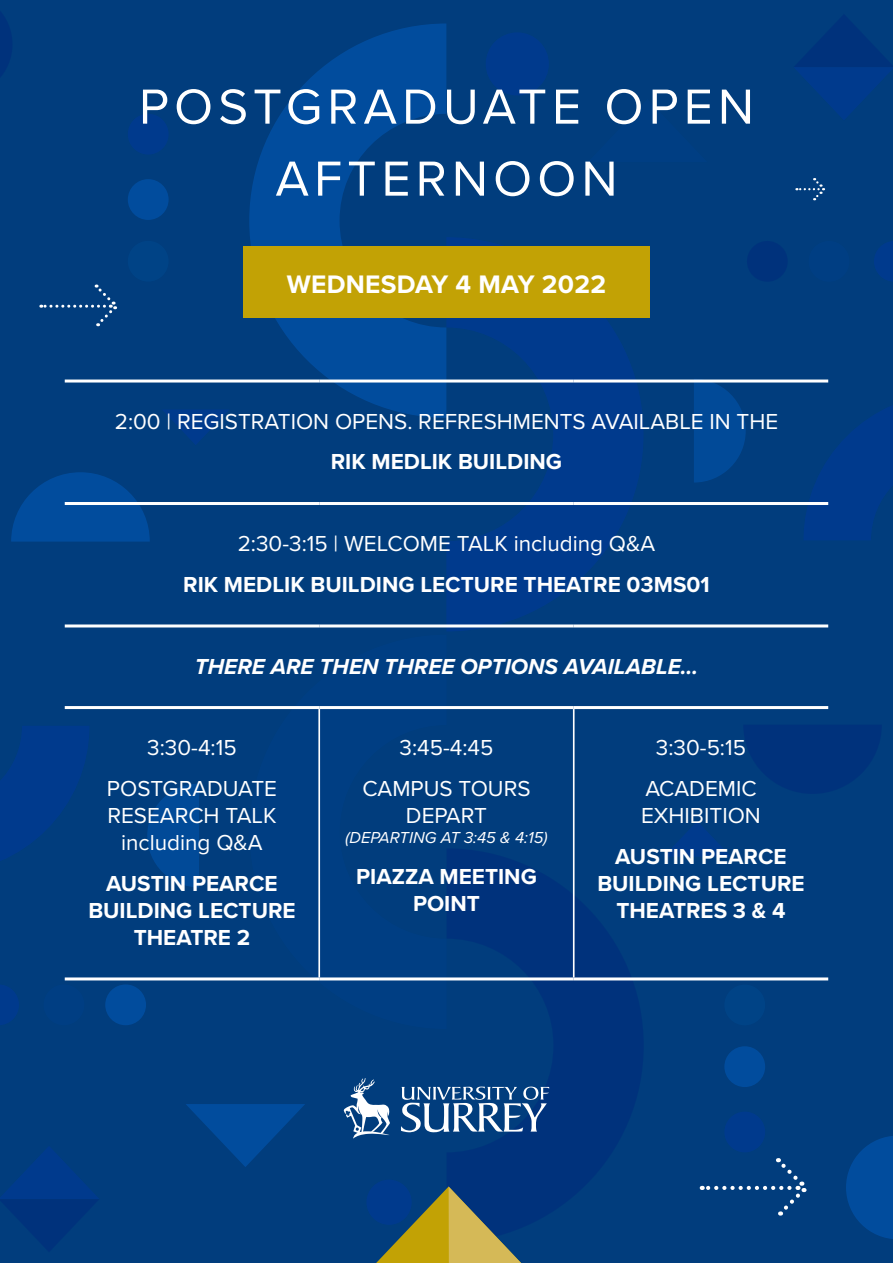
<style>
.page{position:relative;width:893px;height:1263px;background:#013d7d}
.page>*{position:absolute;margin:0;border:0;box-sizing:border-box;transform-origin:0 0}
.t1{font:51px/72px "Proxima Nova";letter-spacing:.1em;color:#fff;text-align:center}
.t2{font:700 26.25px "Proxima Nova";letter-spacing:.01em;color:#fff}
.t3{font:22.5px/41px "Proxima Nova";color:#fff;text-align:center}
.t4{font:700 22.5px/27px "Proxima Nova";color:#fff;text-align:center}
.t5{font:italic 700 22.5px "Proxima Nova";color:#fff}
.t6{font:italic 16.5px "Proxima Nova";color:#fff}
</style>
<div class="page">
<svg style="left:163px;top:410px;width:65px;height:35px"></svg>
<svg style="left:794px;top:15px;width:99px;height:105px"></svg>
<svg style="left:11px;top:472px;width:139px;height:70px"></svg>
<svg style="left:694px;top:382px;width:52px;height:100px"></svg>
<svg style="left:0;top:12px;width:12px;height:64px"></svg>
<svg style="left:804px;top:405px;width:89px;height:135px"></svg>
<svg style="left:446px;top:237px;width:197px;height:394px;fill:#003a8d"></svg>
<svg style="left:249px;top:24px;width:197px;height:394px;fill:#014c9d"></svg>
<div style="left:486px;top:32px;width:63px;height:64px;background:#003a8d;border-radius:50%"></div>
<div style="left:128px;top:114px;width:41px;height:41px;background:#003a8d;border-radius:50%"></div>
<div style="left:128px;top:179px;width:41px;height:41px;background:#014c9d;border-radius:50%"></div>
<div style="left:128px;top:241px;width:41px;height:41px;background:#004386;border-radius:50%"></div>
<svg style="left:874px;top:241px;width:19px;height:41px"></svg>
<div style="left:809px;top:241px;width:40px;height:41px;background:#003e83;border-radius:50%"></div>
<div style="left:747px;top:241px;width:41px;height:41px;background:#00327c;border-radius:50%"></div>
<svg style="left:664px;top:821px;width:66px;height:36px"></svg>
<svg style="left:186px;top:1104px;width:119px;height:63px"></svg>
<svg style="left:0;top:1147px;width:99px;height:104px"></svg>
<svg style="left:744px;top:725px;width:137px;height:68px"></svg>
<svg style="left:147px;top:784px;width:52px;height:103px"></svg>
<svg style="left:846px;top:1136px;width:47px;height:103px"></svg>
<svg style="left:0;top:726px;width:89px;height:135px"></svg>
<svg style="left:249px;top:709px;width:198px;height:272px"></svg>
<svg style="left:447px;top:848px;width:197px;height:379px;fill:#00327c"></svg>
<div style="left:366px;top:1179px;width:46px;height:46px;background:#003a8d;border-radius:50%"></div>
<div style="left:724px;top:1111px;width:41px;height:41px;background:#003a8d;border-radius:50%"></div>
<div style="left:724px;top:1046px;width:41px;height:41px;background:#014c9d;border-radius:50%"></div>
<div style="left:724px;top:984px;width:41px;height:41px;background:#004386;border-radius:50%"></div>
<svg style="left:0;top:985px;width:19px;height:40px"></svg>
<div style="left:44px;top:984px;width:40px;height:41px;background:#003e83;border-radius:50%"></div>
<div style="left:105px;top:984px;width:41px;height:41px;background:#014c9d;border-radius:50%"></div>
<div style="left:243px;top:247px;width:406px;height:71px;background:#c2a205"></div>
<svg style="left:41px;top:284px;width:76px;height:42px"></svg>
<svg style="left:702px;top:1158px;width:104px;height:57px"></svg>
<svg style="left:796px;top:178px;width:28px;height:23px"></svg>
<svg style="left:401px;top:1086px;width:148px;height:46px"></svg>
<svg style="left:343px;top:1078px;width:47px;height:60px"></svg>
<hr style="left:318px;top:709px;width:2px;height:268px;background:#fff">
<hr style="left:573px;top:709px;width:2px;height:268px;background:#fff">
<hr style="left:65px;top:379px;width:254px;height:3px;background:#fff">
<hr style="left:319px;top:379px;width:255px;height:3px;background:#fff">
<hr style="left:574px;top:379px;width:254px;height:3px;background:#fff">
<hr style="left:65px;top:502px;width:254px;height:3px;background:#fff">
<hr style="left:319px;top:502px;width:255px;height:3px;background:#fff">
<hr style="left:574px;top:502px;width:254px;height:3px;background:#fff">
<hr style="left:65px;top:624px;width:254px;height:3px;background:#fff">
<hr style="left:319px;top:624px;width:255px;height:3px;background:#fff">
<hr style="left:574px;top:624px;width:254px;height:3px;background:#fff">
<hr style="left:65px;top:706px;width:254px;height:3px;background:#fff">
<hr style="left:319px;top:706px;width:255px;height:3px;background:#fff">
<hr style="left:574px;top:706px;width:254px;height:3px;background:#fff">
<hr style="left:65px;top:977px;width:254px;height:3px;background:#fff">
<hr style="left:319px;top:977px;width:255px;height:3px;background:#fff">
<hr style="left:574px;top:977px;width:254px;height:3px;background:#fff">
<svg style="left:376px;top:1186px;width:145px;height:77px"></svg>
<h1 class="t1" style="left:139px;top:68px;width:616px">POSTGRADUATE OPEN<br>AFTERNOON</h1>
<p class="t2" style="left:287px;top:264px;width:321px">WEDNESDAY 4 MAY 2022</p>
<p class="t3" style="left:115px;top:400px;width:665px">2:00 | REGISTRATION OPENS. REFRESHMENTS AVAILABLE IN THE</p>
<p class="t4" style="left:331px;top:448px;width:233px">RIK MEDLIK BUILDING</p>
<p class="t3" style="left:238px;top:522px;width:419px">2:30-3:15 | WELCOME TALK including Q&amp;A</p>
<p class="t4" style="left:183px;top:570px;width:528px">RIK MEDLIK BUILDING LECTURE THEATRE 03MS01</p>
<p class="t5" style="left:195px;top:649px;width:505px">THERE ARE THEN THREE OPTIONS AVAILABLE…</p>
<p class="t3" style="left:107px;top:726px;width:172px">3:30-4:15<br>POSTGRADUATE</p>
<p class="t3" style="left:107px;top:801px;width:171px;line-height:27px">RESEARCH TALK including Q&amp;A</p>
<p class="t4" style="left:88px;top:869px;width:209px">AUSTIN PEARCE<br>BUILDING LECTURE<br>THEATRE 2</p>
<p class="t3" style="left:362px;top:726px;width:170px">3:45-4:45<br>CAMPUS TOURS</p>
<p class="t3" style="left:406px;top:794px;width:83px">DEPART</p>
<p class="t6" style="left:345px;top:825px;width:204px">(DEPARTING AT 3:45 &amp; 4:15)</p>
<p class="t4" style="left:356px;top:862px;width:182px">PIAZZA MEETING<br>POINT</p>
<p class="t3" style="left:645px;top:726px;width:113px">3:30-5:15<br>ACADEMIC</p>
<p class="t3" style="left:641px;top:794px;width:121px">EXHIBITION</p>
<p class="t4" style="left:597px;top:842px;width:209px">AUSTIN PEARCE<br>BUILDING LECTURE<br>THEATRES 3 &amp; 4</p>
</div>
